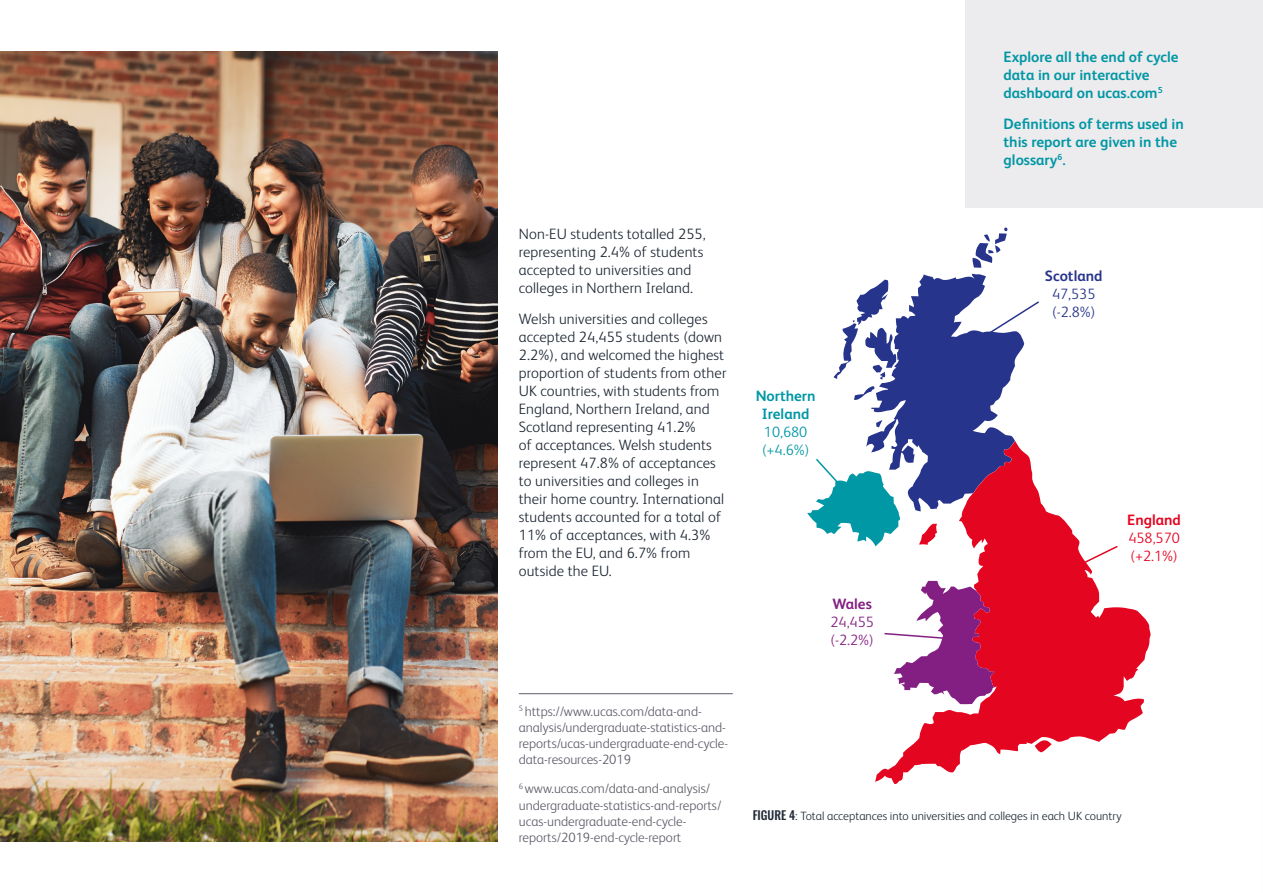
<style>
.page{position:relative;width:1263px;height:893px;background:#fff}
.page>*{position:absolute;margin:0;border:0;box-sizing:border-box;transform-origin:0 0}
.t1{font:300 15px/18px "FS Albert Pro";letter-spacing:.01em;color:#1f2834}
.t2{font:700 15px/18px "FS Albert Pro";color:#0097a5}
.t3{font:300 15px/18px "FS Albert Pro";color:#e40521}
.t4{font:300 15px/18px "FS Albert Pro";color:#831f82}
.t5{font:300 15px/18px "FS Albert Pro";color:#0097a5}
.t6{font:300 15px/18px "FS Albert Pro";color:#28348b}
.t7{font:700 15px "FS Albert Pro";color:#28348b}
.t8{font:700 15px "FS Albert Pro";color:#e40521}
.t9{font:700 15px "FS Albert Pro";color:#831f82}
.t10{font:300 13.5px/16.2px "FS Albert Pro";color:#5c5d68}
.t11{font:300 12px "FS Albert Pro";color:#1f2834}
.s1{font-family:"Oswald";font-weight:500}
</style>
<div class="page">
<svg style="left:972px;top:227px;width:36px;height:41px"></svg>
<svg style="left:875px;top:503px;width:275px;height:281px;fill:#e40521"></svg>
<img style="left:0;top:51px;width:497px;height:791px">
<div style="left:965px;top:0;width:298px;height:207px;background:#ecebed"></div>
<hr style="left:519px;top:693px;width:214px;height:1px;background:#5c5d68">
<svg style="left:807px;top:274px;width:234px;height:430px"></svg>
<svg style="left:1059px;top:544px;width:60px;height:32px"></svg>
<p class="t1" style="left:519px;top:224px;width:188px">Non-EU students totalled 255, representing 2.4% of students accepted to universities and colleges in Northern Ireland.</p>
<p class="t1" style="left:519px;top:309px;width:209px">Welsh universities and colleges accepted 24,455 students (down<br>2.2%), and welcomed the highest proportion of students from other<br>UK countries, with students from<br>England, Northern Ireland, and<br>Scotland representing 41.2%<br>of acceptances. Welsh students represent 47.8% of acceptances to universities and colleges in their home country. International students accounted for a total of<br>11% of acceptances, with 4.3% from the EU, and 6.7% from outside the EU.</p>
<p class="t10" style="left:519px;top:702px;width:211px"><sup>5</sup> https://www.ucas.com/data-and&shy;analysis/undergraduate-statistics-and&shy;reports/ucas-undergraduate-end-cycle&shy;data-resources-2019</p>
<p class="t10" style="left:519px;top:780px;width:204px"><sup>6</sup> www.ucas.com/data-and-analysis/ undergraduate-statistics-and-reports/ ucas-undergraduate-end-cycle&shy;reports/2019-end-cycle-report</p>
<p class="t2" style="left:1003px;top:47px;width:177px">Explore all the end of cycle data in our interactive dashboard on ucas.com<sup>5</sup></p>
<p class="t2" style="left:1003px;top:114px;width:182px">Definitions of terms used in this report are given in the glossary<sup>6</sup>.</p>
<p class="t2" style="left:756px;top:386px;width:61px;text-align:center">Northern<br>Ireland</p>
<p class="t5" style="left:762px;top:422px;width:49px">10,680 (+4.6%)</p>
<p class="t9" style="left:832px;top:593px;width:41px">Wales</p>
<p class="t4" style="left:830px;top:612px;width:45px">24,455 (-2.2%)</p>
<p class="t7" style="left:1045px;top:265px;width:59px">Scotland</p>
<p class="t6" style="left:1052px;top:283px;width:45px">47,535 (-2.8%)</p>
<p class="t8" style="left:1127px;top:510px;width:55px">England</p>
<p class="t3" style="left:1128px;top:528px;width:53px">458,570 (+2.1%)</p>
<p class="t11" style="left:753px;top:807px;width:370px"><span class="s1">FIGURE 4</span>: Total acceptances into universities and colleges in each UK country</p>
</div>
